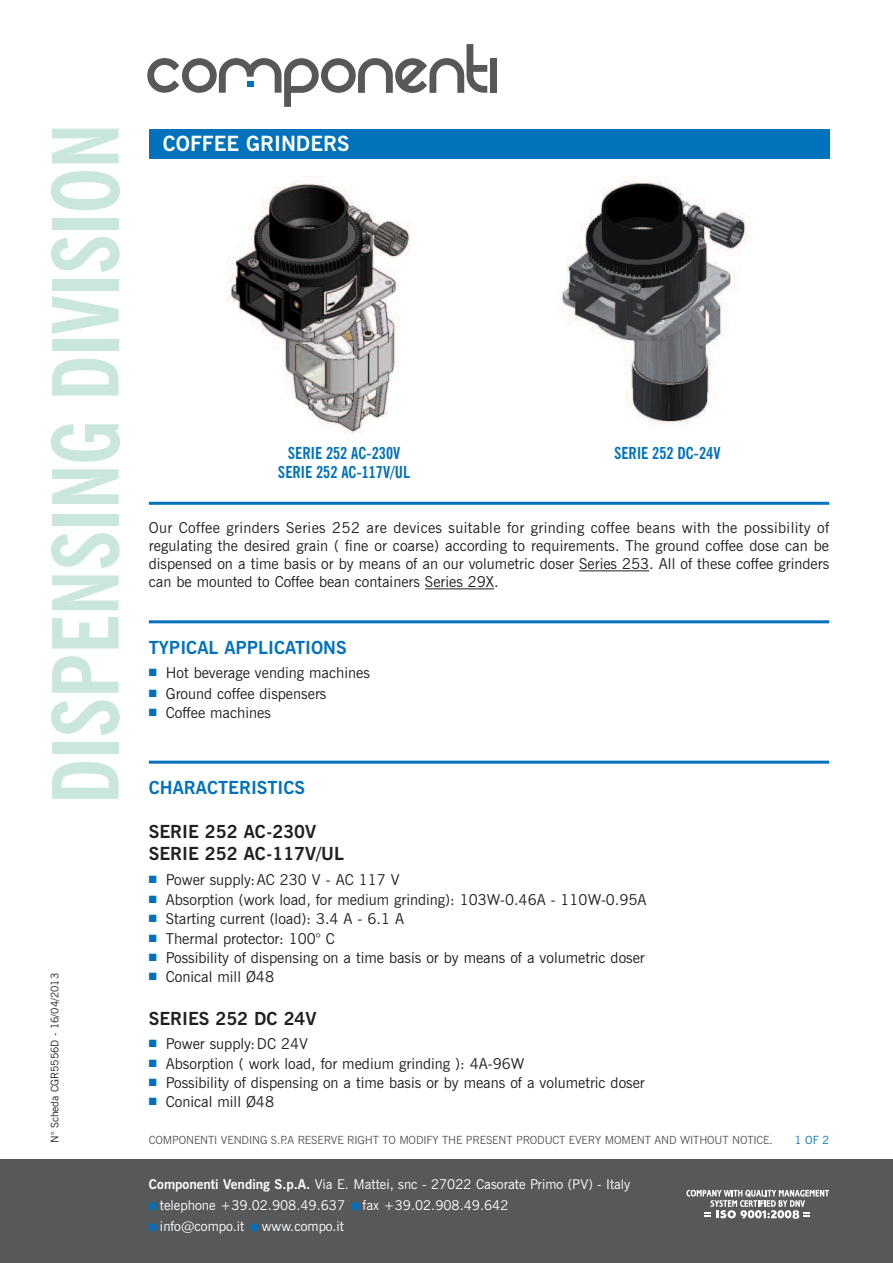
<style>
.page{position:relative;width:893px;height:1263px;background:#fff}
.page>*{position:absolute;margin:0;border:0;box-sizing:border-box;transform-origin:0 0}
.t1{font:700 condensed 91.05px "News Gothic BT";letter-spacing:-.015em;color:#cae7dd}
.t2{font:700 21px "News Gothic BT";color:#fff}
.t3{font:700 18px/21.6px "News Gothic BT";color:#231f20}
.t4{font:700 18px "News Gothic BT";color:#0072bc}
.t5{font:700 condensed 16.5px/19.8px "News Gothic BT";color:#0072bc;text-align:center}
.t6{font:15px/18px "News Gothic BT";color:#231f20;text-align:justify}
.t7{font:13.5px "News Gothic BT";color:#fff}
.t8{font:11.25px "News Gothic BT";letter-spacing:-.01em;color:#57585a}
.t9{font:11.25px "News Gothic BT";color:#0072bc}
.t10{font:10.5px "News Gothic BT";color:#231f20}
.s1{color:#0072bc}
.s2{font-weight:700}
</style>
<div class="page">
<div style="left:490px;top:58px;width:7px;height:35px;background:#57585a"></div>
<svg style="left:147px;top:44px;width:340px;height:63px"></svg>
<hr style="left:579px;top:570px;width:70px;height:1px;background:#231f20">
<hr style="left:425px;top:588px;width:69px;height:1px;background:#231f20">
<div style="left:149px;top:129px;width:680px;height:30px;background:#0072bc"></div>
<hr style="left:149px;top:502px;width:680px;height:3px;background:#0072bc">
<hr style="left:149px;top:620px;width:680px;height:3px;background:#0072bc">
<hr style="left:149px;top:761px;width:680px;height:3px;background:#0072bc">
<div style="left:0;top:1159px;width:893px;height:104px;background:#57585a"></div>
<svg style="left:686px;top:1190px;width:143px;height:29px"></svg>
<img style="left:226px;top:176px;width:185px;height:258px">
<img style="left:561px;top:177px;width:191px;height:250px">
<h1 class="t1" style="left:52px;top:804px;width:683px;rotate:-90deg">DISPENSING DIVISION</h1>
<p class="t10" style="left:51px;top:1143px;width:171px;rotate:-90deg">N° Scheda CGR5556D - 16/04/2013</p>
<h2 class="t2" style="left:163px;top:136px;width:188px">COFFEE GRINDERS</h2>
<p class="t5" style="left:278px;top:444px;width:134px">SERIE 252 AC-230V<br>SERIE 252 AC-117V/UL</p>
<p class="t5" style="left:614px;top:444px;width:108px">SERIE 252 DC-24V</p>
<p class="t6" style="left:149px;top:520px;width:682px">Our Coffee grinders Series 252 are devices suitable for grinding coffee beans with the possibility of regulating the desired grain ( fine or coarse) according to requirements. The ground coffee dose can be dispensed on a time basis or by means of an our volumetric doser Series 253. All of these coffee grinders can be mounted to Coffee bean containers Series 29X.</p>
<p class="t4" style="left:149px;top:641px;width:199px">TYPICAL APPLICATIONS</p>
<p class="t6" style="left:149px;top:665px;width:223px"><span class="s1">■</span> Hot beverage vending machines</p>
<p class="t6" style="left:149px;top:685px;width:179px"><span class="s1">■</span> Ground coffee dispensers</p>
<p class="t6" style="left:149px;top:705px;width:124px"><span class="s1">■</span> Coffee machines</p>
<p class="t4" style="left:149px;top:781px;width:158px">CHARACTERISTICS</p>
<p class="t3" style="left:149px;top:822px;width:197px">SERIE 252 AC-230V<br>SERIE 252 AC-117V/UL</p>
<p class="t6" style="left:149px;top:872px;width:252px"><span class="s1">■</span> Power supply:AC 230 V - AC 117 V</p>
<p class="t6" style="left:149px;top:892px;width:499px"><span class="s1">■</span> Absorption (work load, for medium grinding): 103W-0.46A - 110W-0.95A</p>
<p class="t6" style="left:149px;top:911px;width:257px"><span class="s1">■</span> Starting current (load): 3.4 A - 6.1 A</p>
<p class="t6" style="left:149px;top:930px;width:187px"><span class="s1">■</span> Thermal protector: 100° C</p>
<p class="t6" style="left:149px;top:950px;width:497px"><span class="s1">■</span> Possibility of dispensing on a time basis or by means of a volumetric doser</p>
<p class="t6" style="left:149px;top:969px;width:127px"><span class="s1">■</span> Conical mill Ø48</p>
<p class="t3" style="left:149px;top:1009px;width:169px">SERIES 252 DC 24V</p>
<p class="t6" style="left:149px;top:1036px;width:161px"><span class="s1">■</span> Power supply:DC 24V</p>
<p class="t6" style="left:149px;top:1055px;width:377px"><span class="s1">■</span> Absorption ( work load, for medium grinding ): 4A-96W</p>
<p class="t6" style="left:149px;top:1075px;width:497px"><span class="s1">■</span> Possibility of dispensing on a time basis or by means of a volumetric doser</p>
<p class="t6" style="left:149px;top:1094px;width:127px"><span class="s1">■</span> Conical mill Ø48</p>
<p class="t8" style="left:149px;top:1135px;width:625px">COMPONENTI VENDING S.P.A RESERVE RIGHT TO MODIFY THE PRESENT PRODUCT EVERY MOMENT AND WITHOUT NOTICE.</p>
<p class="t9" style="left:795px;top:1135px;width:36px">1OF2</p>
<p class="t7" style="left:149px;top:1179px;width:483px"><span class="s2">Componenti Vending S.p.A.</span> Via E. Mattei, snc - 27022 Casorate Primo (PV) - Italy</p>
<p class="t7" style="left:149px;top:1200px;width:361px"><span class="s1">■</span> telephone +39.02.908.49.637 <span class="s1">■</span> fax +39.02.908.49.642</p>
<p class="t7" style="left:149px;top:1221px;width:197px"><span class="s1">■</span> info@compo.it <span class="s1">■</span> www.compo.it</p>
</div>
